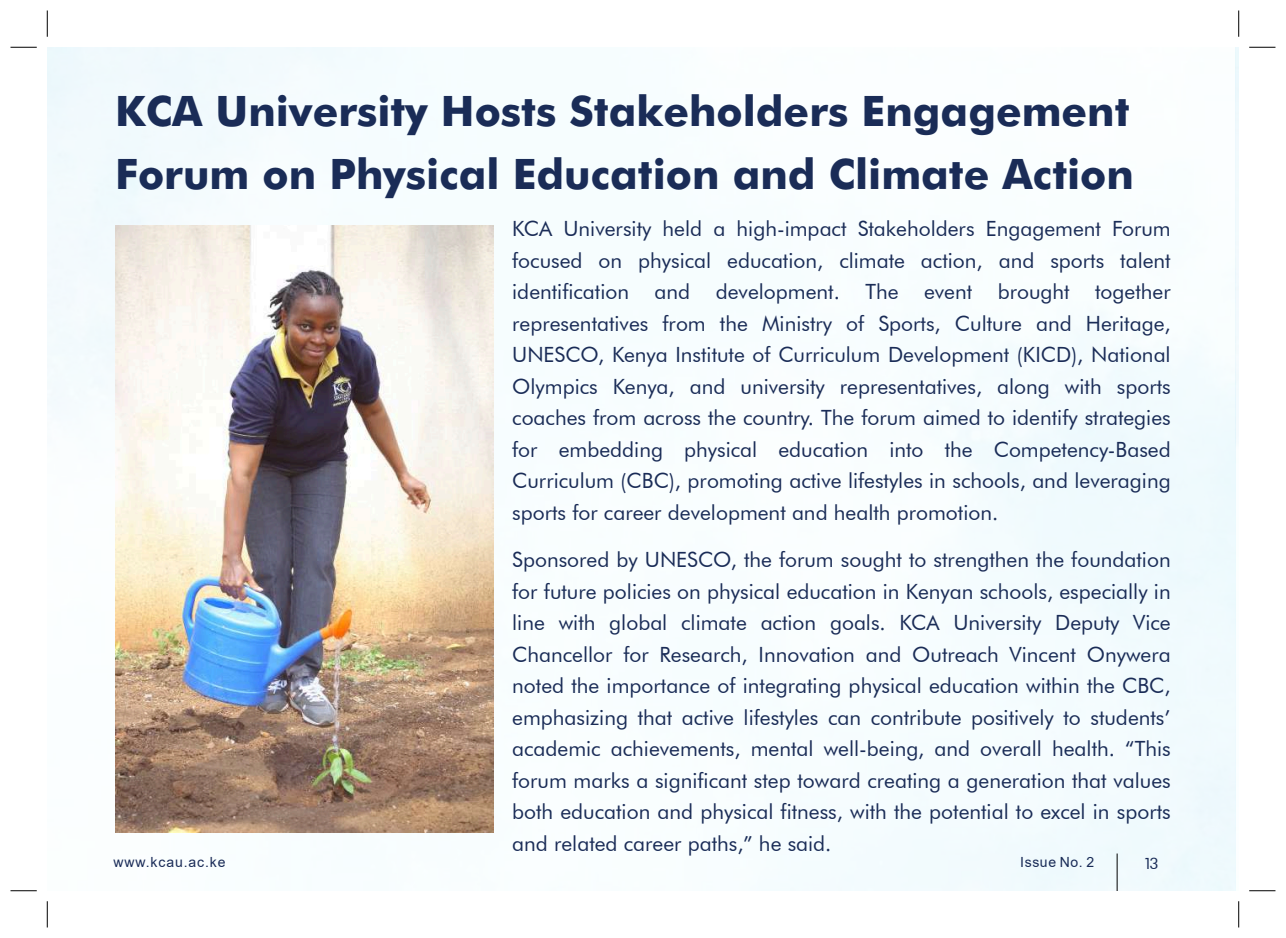
<style>
.page{position:relative;width:1286px;height:938px;background:#fff}
.page>*{position:absolute;margin:0;border:0;box-sizing:border-box;transform-origin:0 0}
.t1{font:700 42px/63px "Futura BT";color:#1a2c57}
.t2{font:21px/31.5px "Futura BT";color:#1a2c57;text-align:justify}
.t3{font:15.75px "Futura BT";color:#192b57}
.t4{font:14px "Arial";letter-spacing:.065em;color:#192b57}
</style>
<div class="page">
<img style="left:47px;top:47px;width:1191px;height:844px">
<img style="left:115px;top:225px;width:378px;height:608px">
<hr style="left:1116px;top:853px;width:1px;height:38px;background:#000">
<svg style="left:10px;top:47px;width:27px;height:1px"></svg>
<svg style="left:47px;top:10px;width:1px;height:27px"></svg>
<svg style="left:1238px;top:10px;width:1px;height:27px"></svg>
<svg style="left:1249px;top:47px;width:26px;height:1px"></svg>
<svg style="left:10px;top:890px;width:27px;height:1px"></svg>
<svg style="left:47px;top:901px;width:1px;height:26px"></svg>
<svg style="left:1249px;top:890px;width:26px;height:1px"></svg>
<svg style="left:1238px;top:901px;width:1px;height:26px"></svg>
<h1 class="t1" style="left:115px;top:83px;width:1019px">KCA University Hosts Stakeholders Engagement<br>Forum on Physical Education and Climate Action</h1>
<p class="t2" style="left:512px;top:215px;width:660px">KCA University held a high-impact Stakeholders Engagement Forum focused on physical education, climate action, and sports talent identification and development. The event brought together representatives from the Ministry of Sports, Culture and Heritage, UNESCO, Kenya Institute of Curriculum Development (KICD), National Olympics Kenya, and university representatives, along with sports coaches from across the country. The forum aimed to identify strategies for embedding physical education into the Competency-Based Curriculum (CBC), promoting active lifestyles in schools, and leveraging sports for career development and health promotion.</p>
<p class="t2" style="left:512px;top:546px;width:659px">Sponsored by UNESCO, the forum sought to strengthen the foundation for future policies on physical education in Kenyan schools, especially in line with global climate action goals. KCA University Deputy Vice Chancellor for Research, Innovation and Outreach Vincent Onywera noted the importance of integrating physical education within the CBC, emphasizing that active lifestyles can contribute positively to students’ academic achievements, mental well-being, and overall health. “This forum marks a significant step toward creating a generation that values both education and physical fitness, with the potential to excel in sports and related career paths,” he said.</p>
<p class="t4" style="left:113px;top:857px;width:113px">www.kcau.ac.ke</p>
<p class="t4" style="left:1019px;top:857px;width:75px">Issue No. 2</p>
<p class="t3" style="left:1142px;top:857px;width:17px">13</p>
</div>
